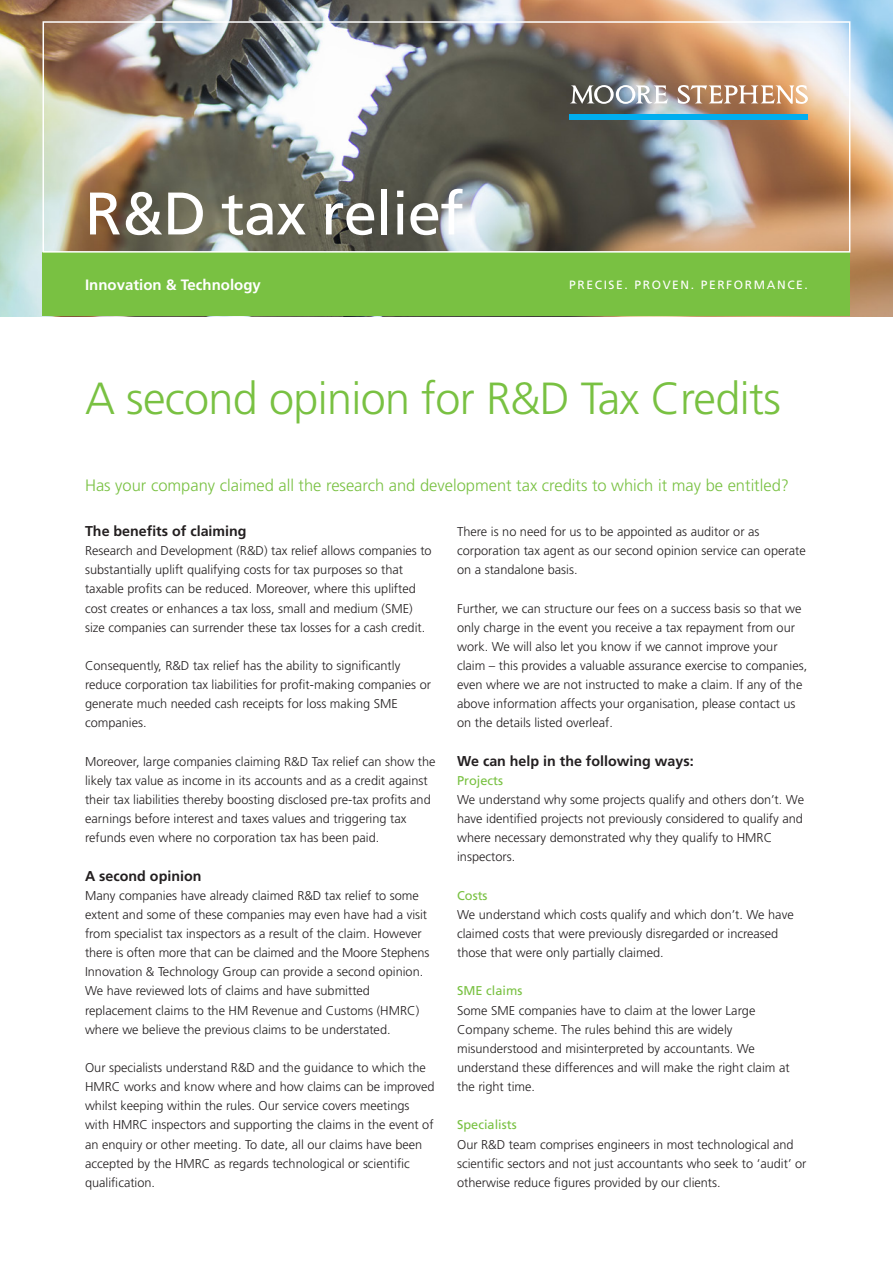
<style>
.page{position:relative;width:893px;height:1263px;background:#fff}
.page>*{position:absolute;margin:0;border:0;box-sizing:border-box;transform-origin:0 0}
.Factsheet_Title{font:60px "Frutiger LT Std";letter-spacing:-.015em;color:#fff}
.Factsheet_heading{font:300 45px "Frutiger LT Std";letter-spacing:-.015em;color:#79c142}
.Leader{font:300 16.5px "Frutiger LT Std";color:#79c142}
.Descriptor{font:700 15px "Frutiger LT Std";color:#fff}
.Subheading_1{font:700 14.25px "Frutiger LT Std";color:#231f20}
.Body_copy{font:300 12.75px/19.2px "Frutiger LT Std";color:#231f20}
.Subheading_2{font:12.75px "Frutiger LT Std";color:#79c142}
.Strapline{font:12px "Frutiger LT Std";letter-spacing:.135em;color:#fff}
</style>
<div class="page">
<img style="left:0;top:0;width:893px;height:316px">
<svg style="left:570px;top:85px;width:98px;height:19px"></svg>
<svg style="left:678px;top:85px;width:130px;height:19px"></svg>
<div style="left:570px;top:114px;width:238px;height:5px;background:#00aeef"></div>
<div style="left:43px;top:253px;width:807px;height:63px;background:#79c142"></div>
<div style="left:43px;top:21px;width:807px;height:232px;border:2px solid #fff"></div>
<p class="Factsheet_Title" style="left:85px;top:178px;width:380px">R&amp;D tax relief</p>
<p class="Descriptor" style="left:85px;top:276px;width:177px">Innovation &amp; Technology</p>
<p class="Strapline" style="left:569px;top:278px;width:240px">PRECISE. PROVEN. PERFORMANCE.</p>
<p class="Factsheet_heading" style="left:85px;top:373px;width:697px">A second opinion for R&amp;D Tax Credits</p>
<p class="Leader" style="left:85px;top:476px;width:706px">Has your company claimed all the research and development tax credits to which it may be entitled?</p>
<p class="Subheading_1" style="left:85px;top:523px;width:163px">The benefits of claiming</p>
<p class="Body_copy" style="left:85px;top:541px;width:348px">Research and Development (R&amp;D) tax relief allows companies to substantially uplift qualifying costs for tax purposes so that taxable profits can be reduced. Moreover, where this uplifted cost creates or enhances a tax loss, small and medium (SME) size companies can surrender these tax losses for a cash credit.</p>
<p class="Body_copy" style="left:85px;top:656px;width:347px">Consequently, R&amp;D tax relief has the ability to significantly reduce corporation tax liabilities for profit-making companies or generate much needed cash receipts for loss making SME companies.</p>
<p class="Body_copy" style="left:85px;top:752px;width:352px">Moreover, large companies claiming R&amp;D Tax relief can show the likely tax value as income in its accounts and as a credit against their tax liabilities thereby boosting disclosed pre-tax profits and earnings before interest and taxes values and triggering tax refunds even where no corporation tax has been paid.</p>
<p class="Subheading_1" style="left:85px;top:867px;width:118px">A second opinion</p>
<p class="Body_copy" style="left:85px;top:886px;width:346px">Many companies have already claimed R&amp;D tax relief to some extent and some of these companies may even have had a visit from specialist tax inspectors as a result of the claim. However there is often more that can be claimed and the Moore Stephens Innovation &amp; Technology Group can provide a second opinion.<br>We have reviewed lots of claims and have submitted replacement claims to the HM Revenue and Customs (HMRC) where we believe the previous claims to be understated.</p>
<p class="Body_copy" style="left:85px;top:1058px;width:351px">Our specialists understand R&amp;D and the guidance to which the HMRC works and know where and how claims can be improved whilst keeping within the rules. Our service covers meetings with HMRC inspectors and supporting the claims in the event of an enquiry or other meeting. To date, all our claims have been accepted by the HMRC as regards technological or scientific qualification.</p>
<p class="Body_copy" style="left:457px;top:522px;width:350px">There is no need for us to be appointed as auditor or as corporation tax agent as our second opinion service can operate on a standalone basis.</p>
<p class="Body_copy" style="left:457px;top:599px;width:352px">Further, we can structure our fees on a success basis so that we only charge in the event you receive a tax repayment from our work. We will also let you know if we cannot improve your claim – this provides a valuable assurance exercise to companies, even where we are not instructed to make a claim. If any of the above information affects your organisation, please contact us on the details listed overleaf.</p>
<p class="Subheading_1" style="left:457px;top:752px;width:238px">We can help in the following ways:</p>
<p class="Subheading_2" style="left:457px;top:773px;width:48px">Projects</p>
<p class="Body_copy" style="left:457px;top:790px;width:348px">We understand why some projects qualify and others don’t. We have identified projects not previously considered to qualify and where necessary demonstrated why they qualify to HMRC inspectors.</p>
<p class="Subheading_2" style="left:457px;top:888px;width:32px">Costs</p>
<p class="Body_copy" style="left:457px;top:905px;width:338px">We understand which costs qualify and which don’t. We have claimed costs that were previously disregarded or increased those that were only partially claimed.</p>
<p class="Subheading_2" style="left:457px;top:983px;width:67px">SME claims</p>
<p class="Body_copy" style="left:457px;top:1001px;width:334px">Some SME companies have to claim at the lower Large Company scheme. The rules behind this are widely misunderstood and misinterpreted by accountants. We understand these differences and will make the right claim at the right time.</p>
<p class="Subheading_2" style="left:457px;top:1117px;width:61px">Specialists</p>
<p class="Body_copy" style="left:457px;top:1135px;width:351px">Our R&amp;D team comprises engineers in most technological and scientific sectors and not just accountants who seek to ‘audit’ or otherwise reduce figures provided by our clients.</p>
</div>
